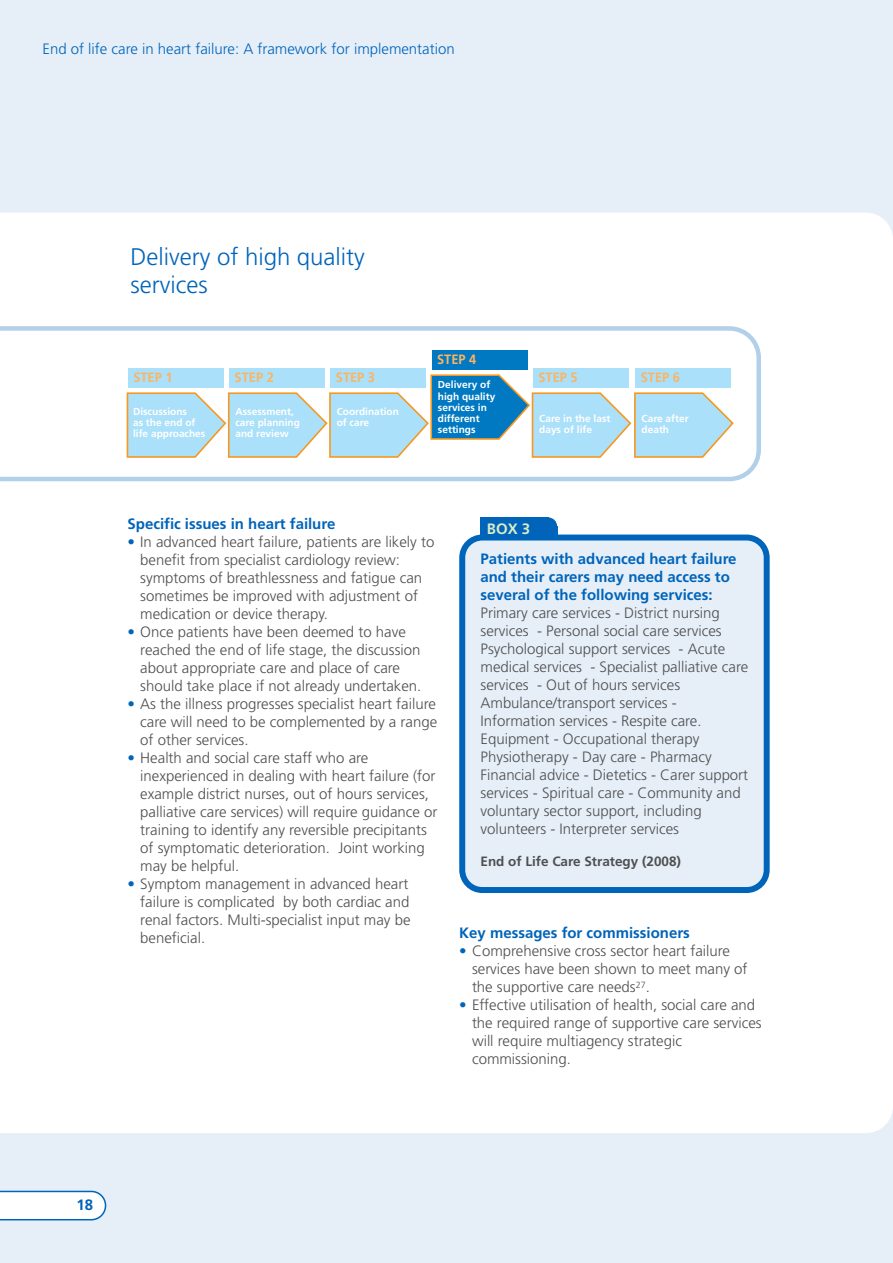
<style>
.page{position:relative;width:893px;height:1263px;background:#e6eff8}
.page>*{position:absolute;margin:0;border:0;box-sizing:border-box;transform-origin:0 0}
.t1{font:300 24px/28.8px "Frutiger";color:#0064ba}
.t2{font:300 15px/18px "Frutiger";color:#4f4f50}
.t3{font:700 15px/18px "Frutiger";color:#0064ba}
.t4{font:300 15px "Frutiger";color:#0064ba}
.t5{font:700 15px "Frutiger";color:#daebc5}
.t6{font:700 13.5px "Frutiger";color:#fbb462;scale:.95 1}
.t7{font:700 13.5px "Frutiger";color:#4f4f50}
.t8{font:700 10.2px/11.2px "Frutiger";color:#fff}
.s1{color:#0064ba}
</style>
<div class="page">
<div style="left:0;top:213px;width:893px;height:920px;background:#fff"></div>
<svg style="left:0;top:326px;width:761px;height:155px;background:#d2e8f2"></svg>
<svg style="left:0;top:1191px;width:106px;height:29px;background:#e7f0f8"></svg>
<svg style="left:459px;top:534px;width:311px;height:359px"></svg>
<div style="left:480px;top:517px;width:69px;height:22px;background:#0064ba"></div>
<div style="left:540px;top:517px;width:17px;height:17px;background:#0064ba;border-radius:50%"></div>
<div style="left:540px;top:526px;width:17px;height:13px;background:#0064ba"></div>
<p class="t4" style="left:43px;top:43px;width:414px">End of life care in heart failure: A framework for implementation</p>
<h1 class="t1" style="left:130px;top:244px;width:236px">Delivery of high quality services</h1>
<p class="t6" style="left:133px;top:372px;width:43px">STEP 1</p>
<p class="t8" style="left:133px;top:406px;width:74px">Discussions<br>as the end of life approaches</p>
<p class="t6" style="left:235px;top:372px;width:43px">STEP 2</p>
<p class="t8" style="left:235px;top:406px;width:66px">Assessment, care planning and review</p>
<p class="t6" style="left:336px;top:372px;width:43px">STEP 3</p>
<p class="t8" style="left:337px;top:406px;width:64px">Coordination of care</p>
<p class="t6" style="left:437px;top:354px;width:43px">STEP 4</p>
<p class="t8" style="left:438px;top:380px;width:59px">Delivery of high quality services in different settings</p>
<p class="t6" style="left:538px;top:372px;width:43px">STEP 5</p>
<p class="t8" style="left:539px;top:414px;width:73px">Care in the last days of life</p>
<p class="t6" style="left:641px;top:372px;width:43px">STEP 6</p>
<p class="t8" style="left:642px;top:414px;width:49px">Care after death</p>
<p class="t3" style="left:128px;top:516px;width:209px">Specific issues in heart failure</p>
<p class="t2" style="left:140px;top:534px;width:296px;text-indent:-13px"><span class="s1">•</span> In advanced heart failure, patients are likely to benefit from specialist cardiology review: symptoms of breathlessness and fatigue can sometimes be improved with adjustment of medication or device therapy.</p>
<p class="t2" style="left:140px;top:624px;width:283px;text-indent:-13px"><span class="s1">•</span> Once patients have been deemed to have reached the end of life stage, the discussion about appropriate care and place of care should take place if not already undertaken.</p>
<p class="t2" style="left:140px;top:696px;width:298px;text-align:justify;text-indent:-13px"><span class="s1">•</span> As the illness progresses specialist heart failure care will need to be complemented by a range of other services.</p>
<p class="t2" style="left:140px;top:750px;width:299px;text-indent:-13px"><span class="s1">•</span> Health and social care staff who are inexperienced in dealing with heart failure (for example district nurses, out of hours services, palliative care services) will require guidance or training to identify any reversible precipitants of symptomatic deterioration. Joint working may be helpful.</p>
<p class="t2" style="left:140px;top:876px;width:272px;text-indent:-13px"><span class="s1">•</span> Symptom management in advanced heart failure is complicated by both cardiac and renal factors. Multi-specialist input may be beneficial.</p>
<p class="t5" style="left:487px;top:522px;width:45px">BOX 3</p>
<p class="t3" style="left:480px;top:551px;width:258px">Patients with advanced heart failure and their carers may need access to several of the following services:</p>
<p class="t2" style="left:480px;top:605px;width:269px">Primary care services - District nursing services - Personal social care services Psychological support services - Acute medical services - Specialist palliative care services - Out of hours services Ambulance/transport services - Information services - Respite care.<br>Equipment - Occupational therapy Physiotherapy - Day care - Pharmacy Financial advice - Dietetics - Carer support services - Spiritual care - Community and voluntary sector support, including volunteers - Interpreter services</p>
<p class="t7" style="left:480px;top:856px;width:202px">End of Life Care Strategy (2008)</p>
<p class="t3" style="left:459px;top:925px;width:232px">Key messages for commissioners</p>
<p class="t2" style="left:472px;top:943px;width:277px;text-indent:-13px"><span class="s1">•</span> Comprehensive cross sector heart failure services have been shown to meet many of the supportive care needs<sup>27</sup>.</p>
<p class="t2" style="left:472px;top:997px;width:291px;text-indent:-13px"><span class="s1">•</span> Effective utilisation of health, social care and the required range of supportive care services will require multiagency strategic commissioning.</p>
<p class="t3" style="left:77px;top:1197px;width:18px">18</p>
</div>
